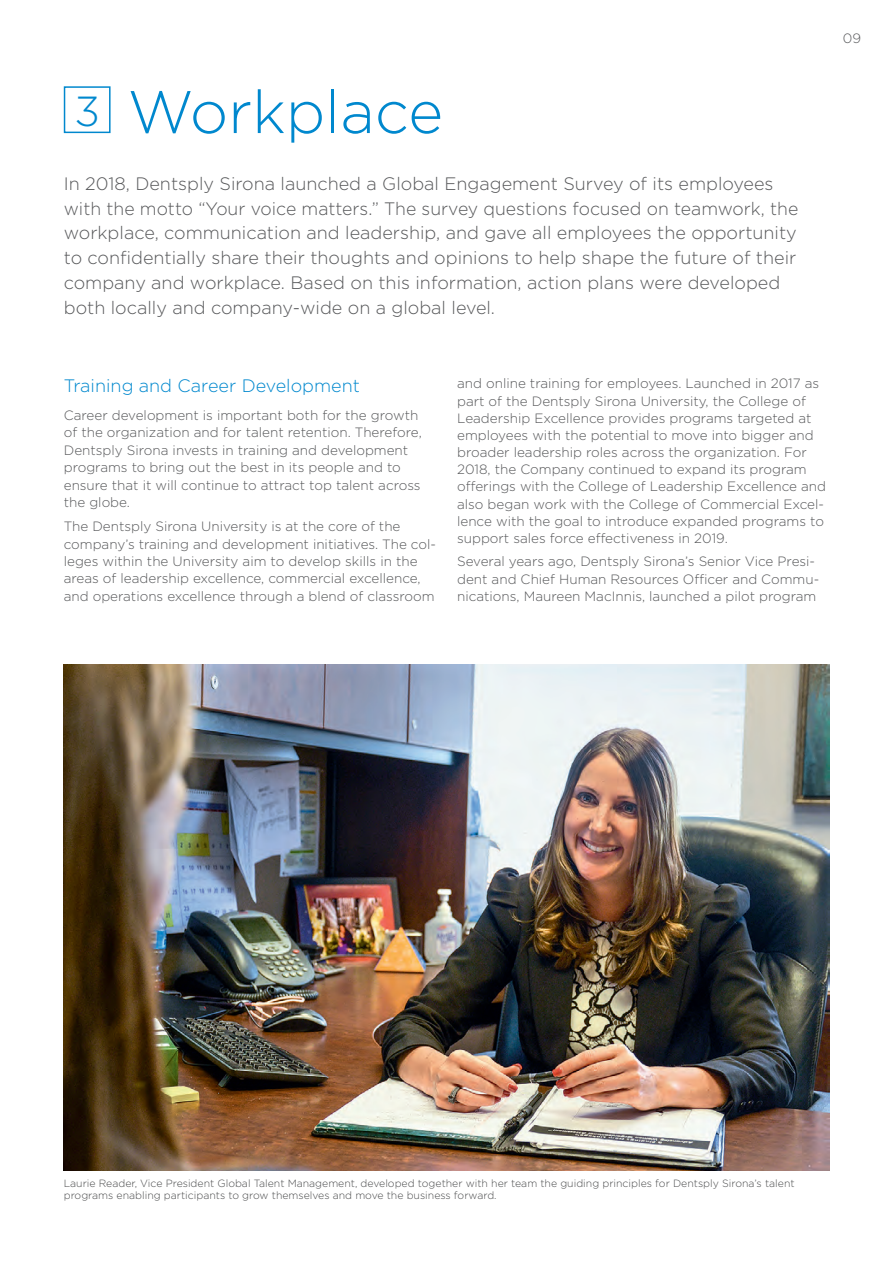
<style>
.page{position:relative;width:893px;height:1263px;background:#fff}
.page>*{position:absolute;margin:0;border:0;box-sizing:border-box;transform-origin:0 0}
.t1{font:300 60px "Gotham";color:#0088ce}
.t2{font:300 42px "Gotham";color:#0088ce}
.t3{font:300 18px/24.8px "Gotham";color:#57585a}
.t4{font:300 18px "Gotham";color:#0088ce}
.t5{font:300 13.5px/17.1px "Gotham";color:#57585a}
.t6{font:300 10.5px/12px "Gotham";color:#4b4c4d}
</style>
<div class="page">
<div style="left:64px;top:86px;width:47px;height:47px;border:2px solid #0088ce"></div>
<img style="left:64px;top:665px;width:765px;height:506px">
<h1 class="t1" style="left:128px;top:74px;width:317px">Workplace</h1>
<p class="t3" style="left:64px;top:171px;width:736px">In 2018, Dentsply Sirona launched a Global Engagement Survey of its employees with the motto “Your voice matters.” The survey questions focused on teamwork, the workplace, communication and leadership, and gave all employees the opportunity to confidentially share their thoughts and opinions to help shape the future of their company and workplace. Based on this information, action plans were developed both locally and company-wide on a global level.</p>
<h2 class="t2" style="left:74px;top:84px;width:27px">3</h2>
<p class="t5" style="left:843px;top:29px;width:20px">09</p>
<h3 class="t4" style="left:64px;top:374px;width:298px">Training and Career Development</h3>
<p class="t5" style="left:64px;top:406px;width:359px">Career development is important both for the growth of the organization and for talent retention. Therefore, Dentsply Sirona invests in training and development programs to bring out the best in its people and to ensure that it will continue to attract top talent across the globe.</p>
<p class="t5" style="left:64px;top:517px;width:374px">The Dentsply Sirona University is at the core of the company’s training and development initiatives. The col&shy;leges within the University aim to develop skills in the areas of leadership excellence, commercial excellence, and operations excellence through a blend of classroom</p>
<p class="t5" style="left:457px;top:375px;width:371px">and online training for employees. Launched in 2017 as part of the Dentsply Sirona University, the College of Leadership Excellence provides programs targeted at employees with the potential to move into bigger and broader leadership roles across the organization. For 2018, the Company continued to expand its program offerings with the College of Leadership Excellence and also began work with the College of Commercial Excel&shy;lence with the goal to introduce expanded programs to support sales force effectiveness in 2019.</p>
<p class="t5" style="left:457px;top:553px;width:364px">Several years ago, Dentsply Sirona’s Senior Vice Presi&shy;dent and Chief Human Resources Officer and Commu&shy;nications, Maureen MacInnis, launched a pilot program</p>
<p class="t6" style="left:64px;top:1177px;width:732px">Laurie Reader, Vice President Global Talent Management, developed together with her team the guiding principles for Dentsply Sirona’s talent programs enabling participants to grow themselves and move the business forward.</p>
</div>
